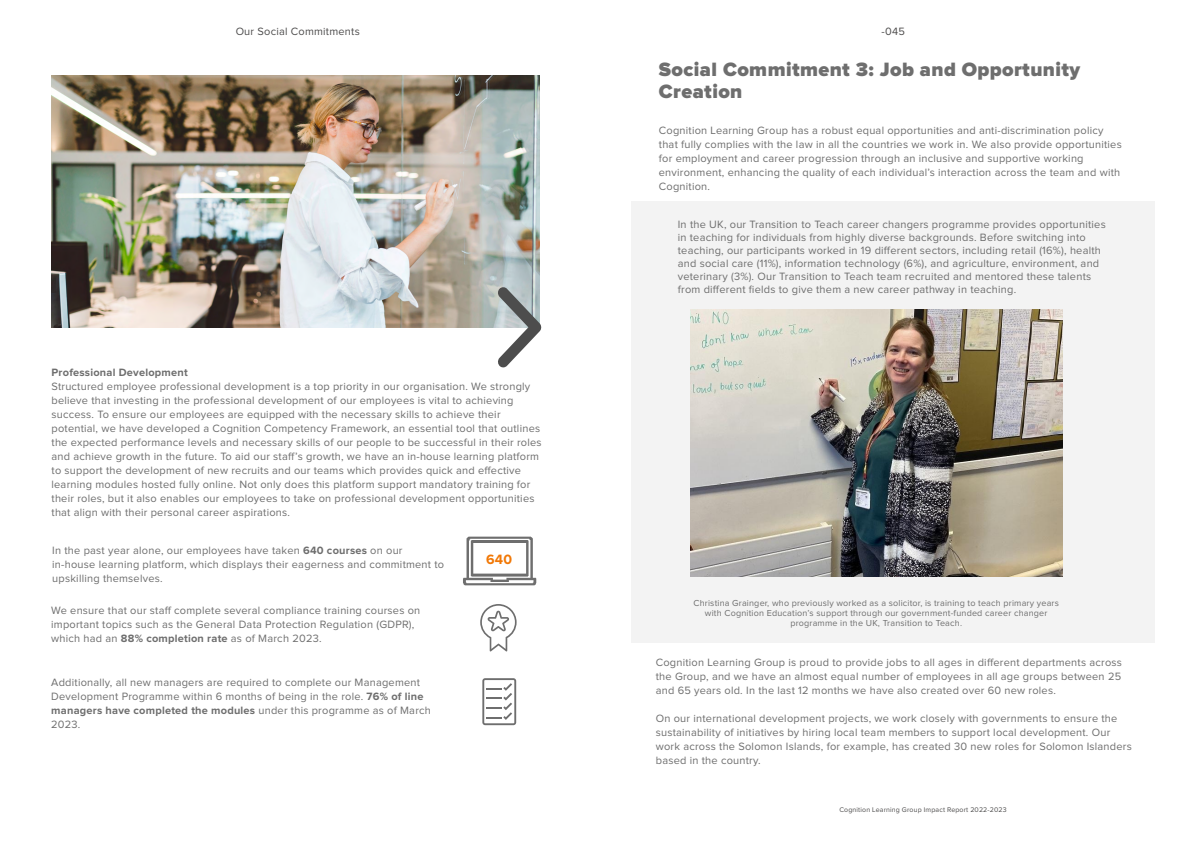
<style>
.page{position:relative;width:1191px;height:842px;background:#fff}
.page>*{position:absolute;margin:0;border:0;box-sizing:border-box;transform-origin:0 0}
.t1{font:900 20px/22px "Proxima Nova";letter-spacing:.02em;color:#6e6e6e}
.t2{font:700 14px "Proxima Nova";color:#f17806}
.t3{font:11px/14px "Proxima Nova";letter-spacing:.02em;color:#6e6e6e}
.t4{font:11px "Proxima Nova";letter-spacing:.02em;color:#4e4d4d}
.t5{font:700 11px "Proxima Nova";letter-spacing:.02em;color:#6e6e6e}
.t6{font:9px/10px "Proxima Nova";letter-spacing:.02em;color:#6e6e6e;text-align:center}
.t7{font:7px "Proxima Nova";letter-spacing:.02em;color:#4e4d4d}
.s1{font-weight:700}
</style>
<div class="page">
<img style="left:52px;top:76px;width:487px;height:251px">
<svg style="left:497px;top:287px;width:45px;height:81px"></svg>
<img style="left:463px;top:536px;width:74px;height:50px">
<svg style="left:482px;top:678px;width:34px;height:47px"></svg>
<svg style="left:480px;top:604px;width:36px;height:47px"></svg>
<div style="left:631px;top:202px;width:524px;height:441px;background:#f3f3f3"></div>
<img style="left:690px;top:309px;width:372px;height:268px">
<p class="t4" style="left:236px;top:27px;width:126px">Our Social Commitments</p>
<p class="t4" style="left:881px;top:27px;width:25px">-045</p>
<h1 class="t1" style="left:659px;top:59px;width:423px">Social Commitment 3: Job and Opportunity<br>Creation</h1>
<p class="t3" style="left:659px;top:124px;width:464px">Cognition Learning Group has a robust equal opportunities and anti-discrimination policy that fully complies with the law in all the countries we work in. We also provide opportunities for employment and career progression through an inclusive and supportive working environment, enhancing the quality of each individual’s interaction across the team and with Cognition.</p>
<p class="t5" style="left:52px;top:367px;width:138px">Professional Development</p>
<p class="t3" style="left:52px;top:380px;width:491px">Structured employee professional development is a top priority in our organisation. We strongly believe that investing in the professional development of our employees is vital to achieving success. To ensure our employees are equipped with the necessary skills to achieve their potential, we have developed a Cognition Competency Framework, an essential tool that outlines the expected performance levels and necessary skills of our people to be successful in their roles and achieve growth in the future. To aid our staff’s growth, we have an in-house learning platform to support the development of new recruits and our teams which provides quick and effective learning modules hosted fully online. Not only does this platform support mandatory training for their roles, but it also enables our employees to take on professional development opportunities that align with their personal career aspirations.</p>
<p class="t3" style="left:52px;top:544px;width:393px">In the past year alone, our employees have taken <span class="s1">640 courses</span> on our in-house learning platform, which displays their eagerness and commitment to upskilling themselves.</p>
<p class="t2" style="left:486px;top:553px;width:28px">640</p>
<p class="t3" style="left:51px;top:604px;width:370px">We ensure that our staff complete several compliance training courses on important topics such as the General Data Protection Regulation (GDPR), which had an <span class="s1">88% completion rate</span> as of March 2023.</p>
<p class="t3" style="left:51px;top:675px;width:381px">Additionally, all new managers are required to complete our Management Development Programme within 6 months of being in the role. <span class="s1">76% of line managers have completed the modules</span> under this programme as of March 2023.</p>
<p class="t3" style="left:678px;top:218px;width:429px;line-height:13px">In the UK, our Transition to Teach career changers programme provides opportunities in teaching for individuals from highly diverse backgrounds. Before switching into teaching, our participants worked in 19 different sectors, including retail (16%), health and social care (11%), information technology (6%), and agriculture, environment, and veterinary (3%). Our Transition to Teach team recruited and mentored these talents from different fields to give them a new career pathway in teaching.</p>
<p class="t6" style="left:693px;top:598px;width:367px">Christina Grainger, who previously worked as a solicitor, is training to teach primary years with Cognition Education’s support through our government-funded career changer programme in the UK, Transition to Teach.</p>
<p class="t3" style="left:656px;top:655px;width:468px;text-align:justify">Cognition Learning Group is proud to provide jobs to all ages in different departments across the Group, and we have an almost equal number of employees in all age groups between 25 and 65 years old. In the last 12 months we have also created over 60 new roles.</p>
<p class="t3" style="left:656px;top:711px;width:477px">On our international development projects, we work closely with governments to ensure the sustainability of initiatives by hiring local team members to support local development. Our work across the Solomon Islands, for example, has created 30 new roles for Solomon Islanders based in the country.</p>
<p class="t7" style="left:839px;top:806px;width:169px">Cognition Learning Group Impact Report 2022-2023</p>
</div>
